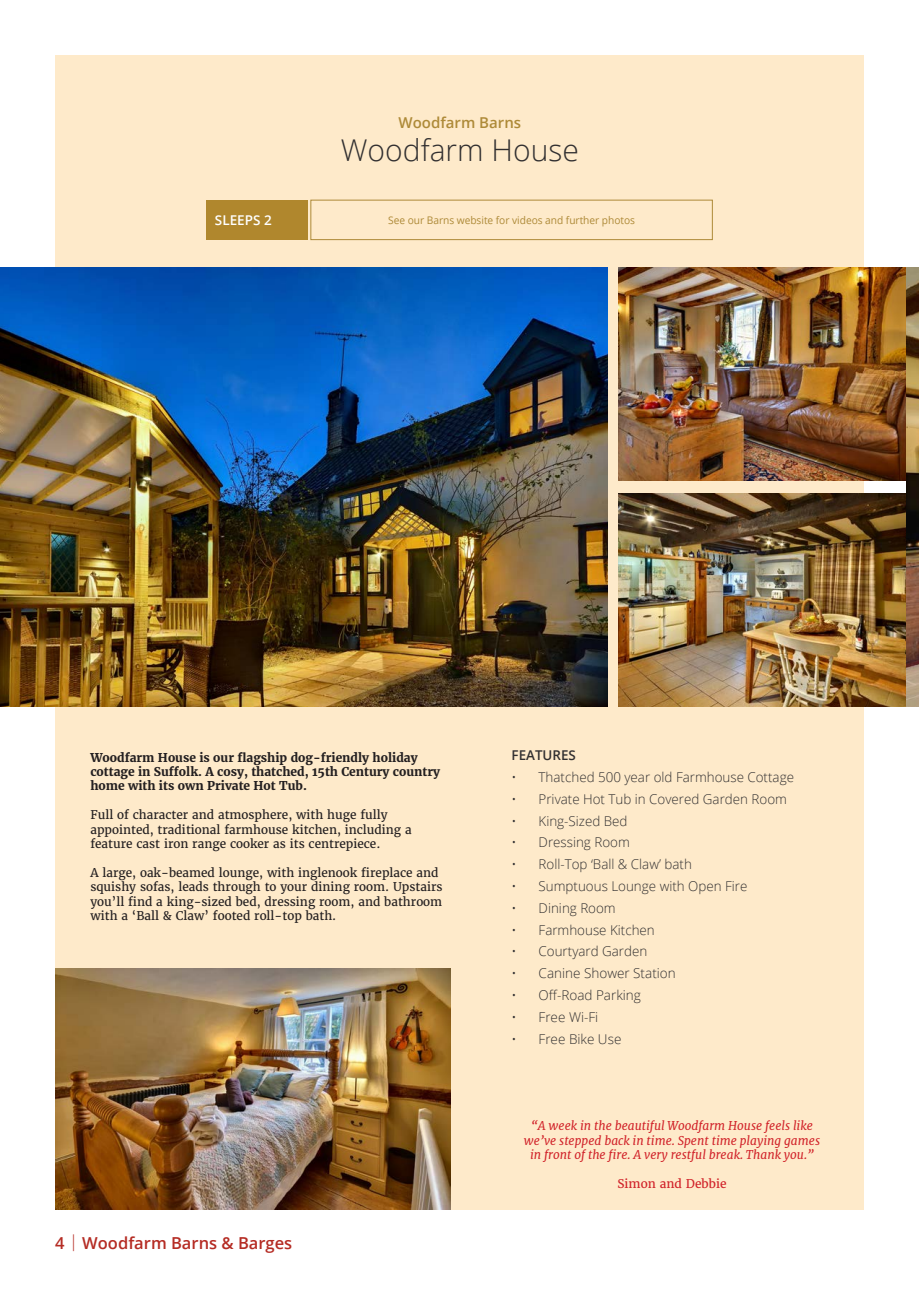
<style>
.page{position:relative;width:919px;height:1289px;background:#fff}
.page>*{position:absolute;margin:0;border:0;box-sizing:border-box;transform-origin:0 0}
.t1{font:300 30px "Open Sans";color:#312f30}
.t2{font:600 16.5px "Open Sans";color:#b52c24}
.t3{font:600 15px "Open Sans";color:#ae8a38}
.t4{font:300 13.5px "Open Sans";color:#312f30}
.t5{font:600 13.5px "Open Sans";color:#312f30}
.t6{font:600 13.5px "Open Sans";color:#fff}
.Woodfarm_Magazine{font:12px/14.4px "Merriweather";color:#231f20}
.t7{font:italic 12px/14.4px "Merriweather";color:#d1232a;text-align:center}
.Woodfarm_Magazine-2{font:700 12px/14.4px "Merriweather";color:#231f20}
.t8{font:12px "Merriweather";color:#d1232a}
.t9{font:10.5px "Open Sans";letter-spacing:-.005em;color:#ae8a38}
.s1{font-weight:300}
</style>
<div class="page">
<div style="left:55px;top:55px;width:808px;height:1154px;background:#feeaca"></div>
<div style="left:206px;top:200px;width:101px;height:40px;background:#b0872d"></div>
<div style="left:310px;top:200px;width:402px;height:40px;border:1px solid #ae8a38"></div>
<img style="left:618px;top:267px;width:288px;height:214px">
<img style="left:0;top:267px;width:607px;height:439px">
<img style="left:618px;top:493px;width:288px;height:213px">
<img style="left:906px;top:267px;width:12px;height:439px">
<img style="left:55px;top:968px;width:395px;height:241px">
<p class="t3" style="left:398px;top:112px;width:124px">Woodfarm Barns</p>
<p class="t1" style="left:341px;top:130px;width:239px">Woodfarm House</p>
<p class="t6" style="left:215px;top:211px;width:58px">SLEEPS 2</p>
<p class="t9" style="left:388px;top:213px;width:248px">See our Barns website for videos and further photos</p>
<p class="Woodfarm_Magazine-2" style="left:90px;top:749px;width:351px">Woodfarm House is our flagship dog-friendly holiday cottage in Suffolk. A cosy, thatched, 15th Century country home with its own Private Hot Tub.</p>
<p class="Woodfarm_Magazine" style="left:90px;top:807px;width:323px">Full of character and atmosphere, with huge fully appointed, traditional farmhouse kitchen, including a feature cast iron range cooker as its centrepiece.</p>
<p class="Woodfarm_Magazine" style="left:90px;top:865px;width:354px">A large, oak-beamed lounge, with inglenook fireplace and squishy sofas, leads through to your dining room. Upstairs you’ll find a king-sized bed, dressing room, and bathroom with a ‘Ball &amp; Claw’ footed roll-top bath.</p>
<p class="t2" style="left:55px;top:1231px;width:238px">4 <span class="s1">|</span> Woodfarm Barns &amp; Barges</p>
<p class="t5" style="left:511px;top:746px;width:66px">FEATURES</p>
<p class="t4" style="left:511px;top:767px;width:284px">• Thatched 500 year old Farmhouse Cottage</p>
<p class="t4" style="left:511px;top:789px;width:277px">• Private Hot Tub in Covered Garden Room</p>
<p class="t4" style="left:511px;top:811px;width:117px">• King-Sized Bed</p>
<p class="t4" style="left:511px;top:833px;width:120px">• Dressing Room</p>
<p class="t4" style="left:511px;top:855px;width:182px">• Roll-Top ‘Ball &amp; Claw’ bath</p>
<p class="t4" style="left:511px;top:876px;width:237px">• Sumptuous Lounge with Open Fire</p>
<p class="t4" style="left:511px;top:898px;width:106px">• Dining Room</p>
<p class="t4" style="left:511px;top:920px;width:145px">• Farmhouse Kitchen</p>
<p class="t4" style="left:511px;top:942px;width:137px">• Courtyard Garden</p>
<p class="t4" style="left:511px;top:964px;width:166px">• Canine Shower Station</p>
<p class="t4" style="left:511px;top:985px;width:131px">• Off-Road Parking</p>
<p class="t4" style="left:511px;top:1007px;width:88px">• Free Wi-Fi</p>
<p class="t4" style="left:511px;top:1029px;width:111px">• Free Bike Use</p>
<p class="t7" style="left:524px;top:1118px;width:298px">“A week in the beautiful Woodfarm House feels like we’ve stepped back in time. Spent time playing games in front of the fire. A very restful break. Thank you.”</p>
<p class="t8" style="left:617px;top:1176px;width:111px">Simon and Debbie</p>
</div>
